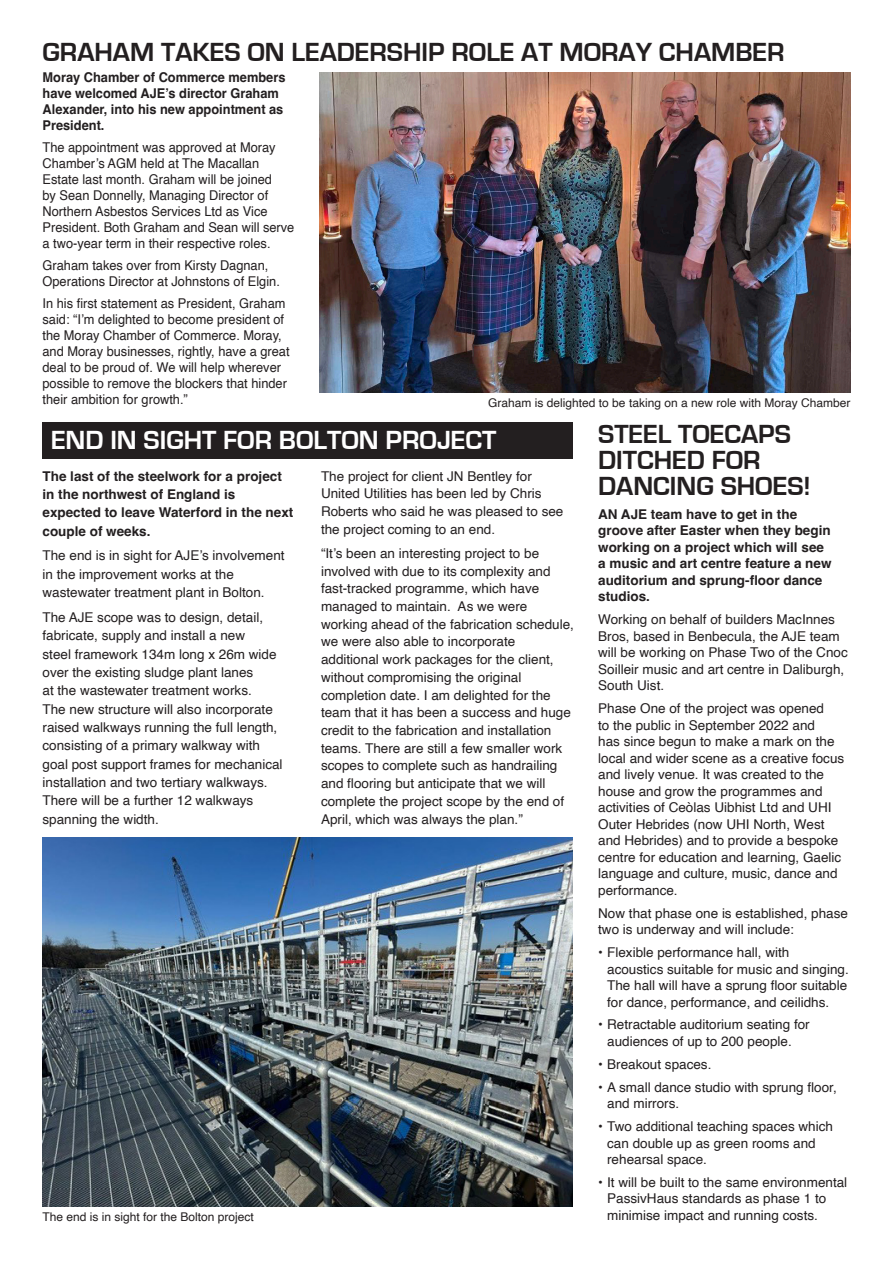
<style>
.page{position:relative;width:893px;height:1263px;background:#fff}
.page>*{position:absolute;margin:0;border:0;box-sizing:border-box;transform-origin:0 0}
.Small_header{font:700 27px/25.5px "Eurostile";color:#231f20}
.Small_header-2{font:700 27px "Eurostile";color:#fff}
.Main_text{font:13.5px/16.5px "Helvetica";color:#231f20}
.Main_text-2{font:13.5px/15.9px "Helvetica";color:#231f20;scale:.95 1}
.Main_text-3{font:700 13.5px/16.5px "Helvetica";color:#231f20}
.Main_text-4{font:700 13.5px/15.9px "Helvetica";color:#231f20;scale:.95 1}
.t1{font:12px "Helvetica";color:#231f20}
</style>
<div class="page">
<div style="left:43px;top:422px;width:530px;height:37px;background:#231f20"></div>
<img style="left:320px;top:72px;width:530px;height:320px">
<img style="left:43px;top:838px;width:530px;height:368px">
<p class="Small_header" style="left:43px;top:39px;width:743px">GRAHAM TAKES ON LEADERSHIP ROLE AT MORAY CHAMBER</p>
<p class="Main_text-4" style="left:43px;top:71px;width:257px">Moray Chamber of Commerce members have welcomed AJE’s director Graham<br>Alexander, into his new appointment as<br>President.</p>
<p class="Main_text-2" style="left:43px;top:140px;width:267px">The appointment was approved at Moray Chamber’s AGM held at The Macallan Estate last month. Graham will be joined<br>by Sean Donnelly, Managing Director of Northern Asbestos Services Ltd as Vice President. Both Graham and Sean will serve a two-year term in their respective roles.</p>
<p class="Main_text-2" style="left:43px;top:258px;width:251px">Graham takes over from Kirsty Dagnan,<br>Operations Director at Johnstons of Elgin.</p>
<p class="Main_text-2" style="left:43px;top:296px;width:262px">In his first statement as President, Graham said: “I’m delighted to become president of the Moray Chamber of Commerce. Moray, and Moray businesses, rightly, have a great deal to be proud of. We will help wherever possible to remove the blockers that hinder their ambition for growth.”</p>
<p class="t1" style="left:488px;top:394px;width:364px">Graham is delighted to be taking on a new role with Moray Chamber</p>
<p class="Small_header-2" style="left:51px;top:425px;width:447px">END IN SIGHT FOR BOLTON PROJECT</p>
<p class="Main_text-3" style="left:43px;top:468px;width:252px;line-height:18.3px">The last of the steelwork for a project in the northwest of England is expected to leave Waterford in the next couple of weeks.</p>
<p class="Main_text" style="left:43px;top:547px;width:244px;line-height:18.3px">The end is in sight for AJE’s involvement in the improvement works at the wastewater treatment plant in Bolton.</p>
<p class="Main_text" style="left:43px;top:608px;width:242px;line-height:18.3px">The AJE scope was to design, detail, fabricate, supply and install a new<br>steel framework 134m long x 26m wide over the existing sludge plant lanes<br>at the wastewater treatment works.<br>The new structure will also incorporate raised walkways running the full length, consisting of a primary walkway with goal post support frames for mechanical installation and two tertiary walkways.<br>There will be a further 12 walkways spanning the width.</p>
<p class="Main_text" style="left:321px;top:467px;width:244px;line-height:17.7px">The project for client JN Bentley for United Utilities has been led by Chris Roberts who said he was pleased to see the project coming to an end.</p>
<p class="Main_text" style="left:321px;top:545px;width:254px;line-height:17.7px">“It’s been an interesting project to be involved with due to its complexity and fast-tracked programme, which have managed to maintain. As we were working ahead of the fabrication schedule, we were also able to incorporate additional work packages for the client, without compromising the original completion date. I am delighted for the team that it has been a success and huge credit to the fabrication and installation teams. There are still a few smaller work scopes to complete such as handrailing and flooring but anticipate that we will complete the project scope by the end of April, which was always the plan.”</p>
<p class="t1" style="left:43px;top:1208px;width:213px">The end is in sight for the Bolton project</p>
<p class="Small_header" style="left:598px;top:422px;width:214px">STEEL TOECAPS<br>DITCHED FOR<br>DANCING SHOES!</p>
<p class="Main_text-3" style="left:598px;top:507px;width:235px">AN AJE team have to get in the groove after Easter when they begin working on a project which will see a music and art centre feature a new auditorium and sprung-floor dance studios.</p>
<p class="Main_text" style="left:598px;top:612px;width:251px">Working on behalf of builders MacInnes Bros, based in Benbecula, the AJE team will be working on Phase Two of the Cnoc Soilleir music and art centre in Daliburgh, South Uist.</p>
<p class="Main_text" style="left:598px;top:701px;width:248px">Phase One of the project was opened<br>to the public in September 2022 and<br>has since begun to make a mark on the local and wider scene as a creative focus and lively venue. It was created to the house and grow the programmes and activities of Ceòlas Uibhist Ltd and UHI Outer Hebrides (now UHI North, West and Hebrides) and to provide a bespoke centre for education and learning, Gaelic language and culture, music, dance and performance.</p>
<p class="Main_text" style="left:598px;top:905px;width:251px">Now that phase one is established, phase two is underway and will include:</p>
<p class="Main_text" style="left:607px;top:944px;width:243px;text-indent:-9px">• Flexible performance hall, with acoustics suitable for music and singing.<br>The hall will have a sprung floor suitable for dance, performance, and ceilidhs.</p>
<p class="Main_text" style="left:607px;top:1017px;width:204px;text-indent:-9px">• Retractable auditorium seating for audiences of up to 200 people.</p>
<p class="Main_text" style="left:598px;top:1056px;width:115px">• Breakout spaces.</p>
<p class="Main_text" style="left:607px;top:1079px;width:231px;text-indent:-9px">• A small dance studio with sprung floor, and mirrors.</p>
<p class="Main_text" style="left:607px;top:1118px;width:227px;text-indent:-9px">• Two additional teaching spaces which can double up as green rooms and rehearsal space.</p>
<p class="Main_text" style="left:607px;top:1174px;width:242px;text-indent:-9px">• It will be built to the same environmental<br>PassivHaus standards as phase 1 to minimise impact and running costs.</p>
</div>
